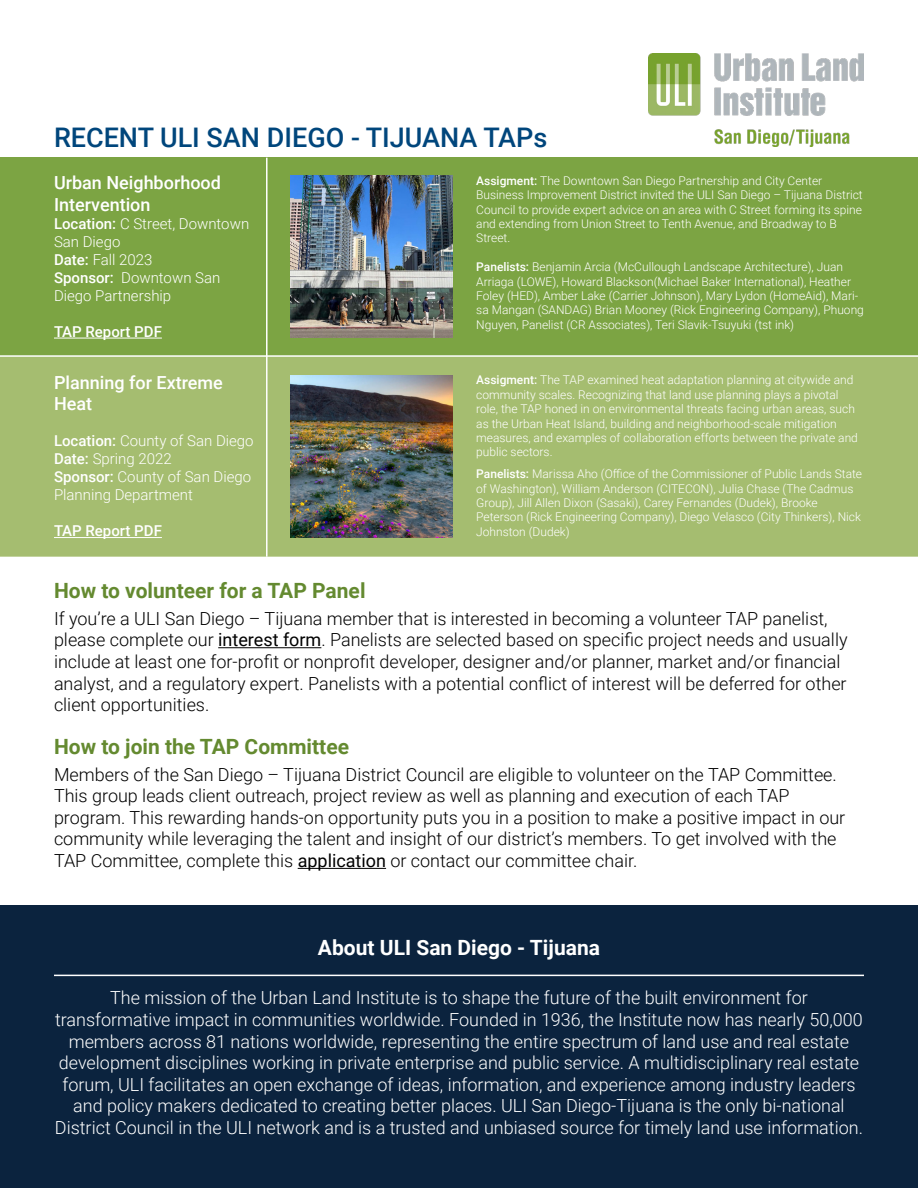
<style>
.page{position:relative;width:918px;height:1188px;background:#fff}
.page>*{position:absolute;margin:0;border:0;box-sizing:border-box;transform-origin:0 0}
.t1{font:500 27px "Roboto";color:#00467c}
.t2{font:700 21px "Roboto";color:#648a30}
.t3{font:700 21px "Roboto";color:#fff}
.t4{font:300 18px/21.6px "Roboto";color:#000}
.t5{font:300 18px/21.6px "Roboto";color:#fff;text-align:center}
.t6{font:500 18px/21.6px "Roboto";color:#fff}
.t7{font:300 15px/18px "Roboto";color:#fff}
.t8{font:500 15px "Roboto";color:#fff}
.t9{font:300 12px/14.4px "Roboto";color:#fff}
.s1{font-weight:500}
.s2{font-weight:400}
</style>
<div class="page">
<div style="left:0;top:357px;width:918px;height:199px;background:#a5bd70"></div>
<div style="left:0;top:356px;width:918px;height:201px;border:2px solid #a5bd70"></div>
<div style="left:0;top:158px;width:918px;height:198px;background:#7ca443"></div>
<hr style="left:54px;top:338px;width:108px;height:1px;background:#fff">
<div style="left:0;top:906px;width:918px;height:282px;background:#0b233e"></div>
<img style="left:648px;top:54px;width:216px;height:93px">
<hr style="left:218px;top:647px;width:103px;height:1px;background:#000">
<hr style="left:54px;top:975px;width:810px;height:1px;background:#fff">
<hr style="left:298px;top:868px;width:88px;height:1px;background:#000">
<hr style="left:0;top:355px;width:918px;height:2px;background:#fff">
<hr style="left:266px;top:158px;width:2px;height:399px;background:#fff">
<img style="left:291px;top:176px;width:162px;height:162px">
<img style="left:291px;top:375px;width:162px;height:162px">
<hr style="left:54px;top:537px;width:108px;height:1px;background:#fff">
<h1 class="t1" style="left:54px;top:118px;width:495px">RECENT ULI SAN DIEGO - TIJUANA TAPs</h1>
<h3 class="t6" style="left:54px;top:171px;width:169px">Urban Neighborhood<br>Intervention</h3>
<p class="t7" style="left:54px;top:214px;width:197px"><span class="s1">Location:</span> C Street, Downtown<br>San Diego<br><span class="s1">Date:</span> Fall 2023<br><span class="s1">Sponsor:</span> Downtown San<br>Diego Partnership</p>
<p class="t8" style="left:54px;top:321px;width:109px">TAP Report PDF</p>
<h3 class="t6" style="left:54px;top:371px;width:170px">Planning for Extreme<br>Heat</h3>
<p class="t7" style="left:54px;top:432px;width:201px"><span class="s1">Location:</span> County of San Diego<br><span class="s1">Date:</span> Spring 2022<br><span class="s1">Sponsor:</span> County of San Diego<br>Planning Department</p>
<p class="t8" style="left:54px;top:521px;width:109px">TAP Report PDF</p>
<h2 class="t2" style="left:54px;top:576px;width:313px">How to volunteer for a TAP Panel</h2>
<p class="t9" style="left:476px;top:173px;width:388px"><span class="s1">Assigment:</span> The Downtown San Diego Partnership and City Center Business Improvement District invited the ULI San Diego – Tijuana District Council to provide expert advice on an area with C Street forming its spine and extending from Union Street to Tenth Avenue, and Broadway to B Street.</p>
<p class="t9" style="left:476px;top:259px;width:389px"><span class="s1">Panelists:</span> Benjamin Arcia (McCullough Landscape Architecture), Juan Arriaga (LOWE), Howard Blackson(Michael Baker International), Heather Foley (HED), Amber Lake (Carrier Johnson), Mary Lydon (HomeAid), Mari&shy;sa Mangan (SANDAG) Brian Mooney (Rick Engineering Company), Phuong Nguyen, Panelist (CR Associates), Teri Slavik-Tsuyuki (tst ink)</p>
<p class="t9" style="left:476px;top:372px;width:383px"><span class="s1">Assigment:</span> The TAP examined heat adaptation planning at citywide and community scales. Recognizing that land use planning plays a pivotal role, the TAP honed in on environmental threats facing urban areas, such as the Urban Heat Island, building and neighborhood-scale mitigation measures, and examples of collaboration efforts between the private and public sectors.</p>
<p class="t9" style="left:476px;top:466px;width:387px"><span class="s1">Panelists:</span> Marissa Aho (Office of the Commissioner of Public Lands State of Washington), William Anderson (CITECON), Julia Chase (The Cadmus Group), Jill Allen Dixon (Sasaki), Carey Fernandes (Dudek), Brooke Peterson (Rick Engineering Company), Diego Velasco (City Thinkers), Nick Johnston (Dudek)</p>
<p class="t4" style="left:54px;top:607px;width:795px">If you’re a ULI San Diego – Tijuana member that is interested in becoming a volunteer TAP panelist, please complete our <span class="s2">interest form</span>. Panelists are selected based on specific project needs and usually include at least one for-profit or nonprofit developer, designer and/or planner, market and/or financial analyst, and a regulatory expert. Panelists with a potential conflict of interest will be deferred for other client opportunities.</p>
<h2 class="t2" style="left:54px;top:732px;width:297px">How to join the TAP Committee</h2>
<p class="t4" style="left:54px;top:763px;width:793px">Members of the San Diego – Tijuana District Council are eligible to volunteer on the TAP Committee.<br>This group leads client outreach, project review as well as planning and execution of each TAP program. This rewarding hands-on opportunity puts you in a position to make a positive impact in our community while leveraging the talent and insight of our district’s members. To get involved with the TAP Committee, complete this <span class="s2">application</span> or contact our committee chair.</p>
<h2 class="t3" style="left:318px;top:933px;width:284px">About ULI San Diego - Tijuana</h2>
<p class="t5" style="left:55px;top:987px;width:810px">The mission of the Urban Land Institute is to shape the future of the built environment for transformative impact in communities worldwide. Founded in 1936, the Institute now has nearly 50,000 members across 81 nations worldwide, representing the entire spectrum of land use and real estate development disciplines working in private enterprise and public service. A multidisciplinary real estate forum, ULI facilitates an open exchange of ideas, information, and experience among industry leaders and policy makers dedicated to creating better places. ULI San Diego-Tijuana is the only bi-national District Council in the ULI network and is a trusted and unbiased source for timely land use information.</p>
</div>
